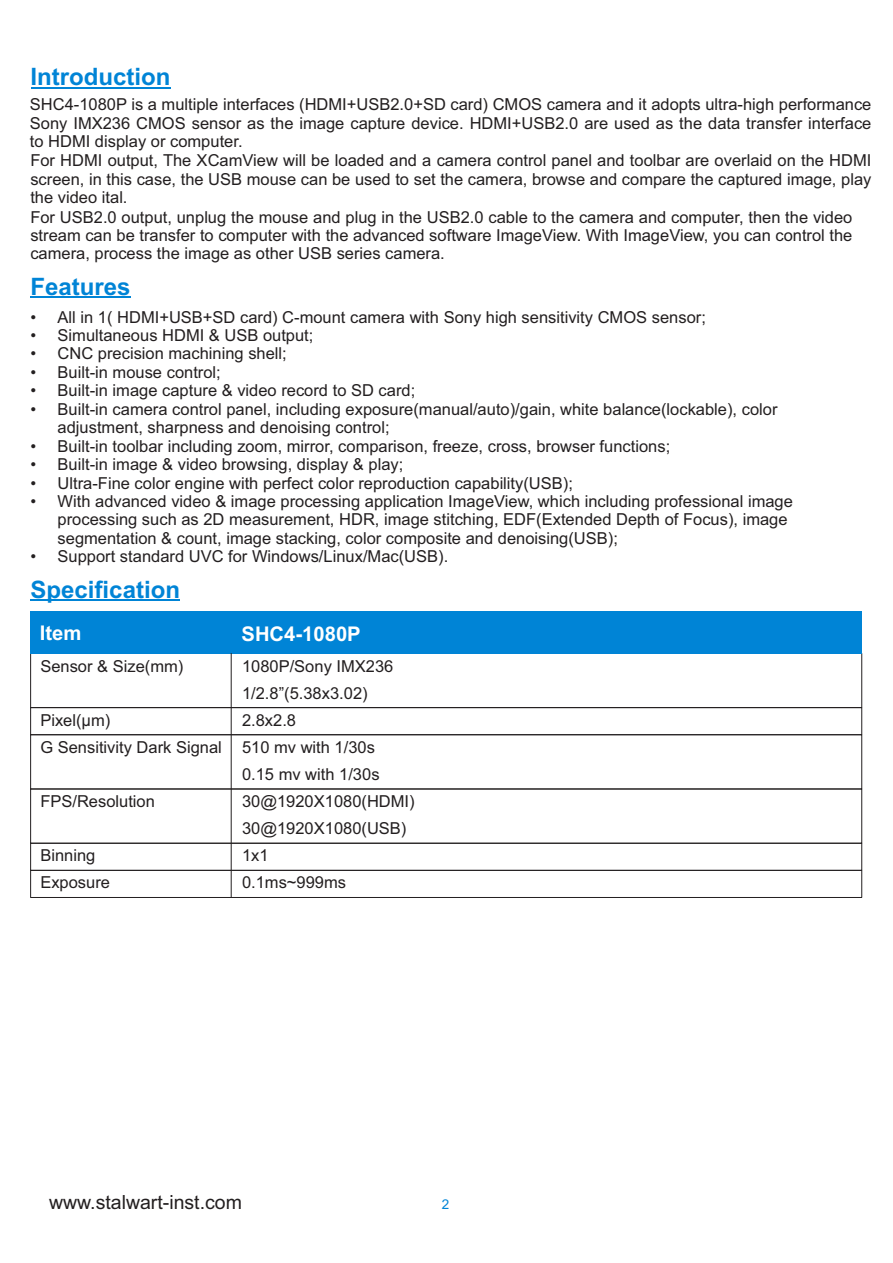
<style>
.page{position:relative;width:893px;height:1263px;background:#fff}
.page>*{position:absolute;margin:0;border:0;box-sizing:border-box;transform-origin:0 0}
.t1{font:700 24px "Arial";color:#0084d6}
.t2{font:700 20.25px "Arial";color:#fff}
.t3{font:19.5px "Arial";color:#231f20}
.t4{font:16.5px/27.2px "Arial";color:#231f20}
.t5{font:13.5px "Arial";color:#0084d6}
</style>
<div class="page">
<hr style="left:31px;top:88px;width:140px;height:1px;background:#0084d6">
<hr style="left:31px;top:297px;width:100px;height:1px;background:#0084d6">
<hr style="left:31px;top:600px;width:149px;height:1px;background:#0084d6">
<div style="left:31px;top:611px;width:831px;height:42px;background:#0084d6"></div>
<hr style="left:231px;top:653px;width:1px;height:244px;background:#231f20">
<div style="left:30px;top:707px;width:832px;height:28px;border:1px solid #231f20"></div>
<div style="left:30px;top:870px;width:832px;height:28px;border:1px solid #231f20"></div>
<div style="left:30px;top:734px;width:832px;height:55px;border:1px solid #231f20"></div>
<div style="left:30px;top:789px;width:832px;height:54px;border:1px solid #231f20"></div>
<div style="left:30px;top:843px;width:832px;height:27px;border:1px solid #231f20"></div>
<h1 class="t1" style="left:31px;top:68px;width:141px">Introduction</h1>
<p class="t4" style="left:30px;top:97px;width:843px;line-height:18.5px;text-align:justify">SHC4-1080P is a multiple interfaces (HDMI+USB2.0+SD card) CMOS camera and it adopts ultra-high performance Sony IMX236 CMOS sensor as the image capture device. HDMI+USB2.0 are used as the data transfer interface to HDMI display or computer.</p>
<p class="t4" style="left:30px;top:152px;width:843px;line-height:18.6px">For HDMI output, The XCamView will be loaded and a camera control panel and toolbar are overlaid on the HDMI screen, in this case, the USB mouse can be used to set the camera, browse and compare the captured image, play the video ital.<br>For USB2.0 output, unplug the mouse and plug in the USB2.0 cable to the camera and computer, then the video stream can be transfer to computer with the advanced software ImageView. With ImageView, you can control the camera, process the image as other USB series camera.</p>
<h1 class="t1" style="left:31px;top:277px;width:102px">Features</h1>
<p class="t4" style="left:31px;top:305px;width:677px">• All in 1( HDMI+USB+SD card) C-mount camera with Sony high sensitivity CMOS sensor;</p>
<p class="t4" style="left:31px;top:323px;width:284px">• Simultaneous HDMI &amp; USB output;</p>
<p class="t4" style="left:31px;top:342px;width:258px">• CNC precision machining shell;</p>
<p class="t4" style="left:31px;top:360px;width:192px">• Built-in mouse control;</p>
<p class="t4" style="left:31px;top:378px;width:386px">• Built-in image capture &amp; video record to SD card;</p>
<p class="t4" style="left:58px;top:401px;width:721px;line-height:18.5px;text-indent:-27px">• Built-in camera control panel, including exposure(manual/auto)/gain, white balance(lockable), color adjustment, sharpness and denoising control;</p>
<p class="t4" style="left:31px;top:434px;width:641px">• Built-in toolbar including zoom, mirror, comparison, freeze, cross, browser functions;</p>
<p class="t4" style="left:31px;top:452px;width:374px">• Built-in image &amp; video browsing, display &amp; play;</p>
<p class="t4" style="left:31px;top:471px;width:544px">• Ultra-Fine color engine with perfect color reproduction capability(USB);</p>
<p class="t4" style="left:58px;top:493px;width:737px;line-height:18.5px;text-indent:-27px">• With advanced video &amp; image processing application ImageView, which including professional image processing such as 2D measurement, HDR, image stitching, EDF(Extended Depth of Focus), image segmentation &amp; count, image stacking, color composite and denoising(USB);</p>
<p class="t4" style="left:31px;top:544px;width:419px">• Support standard UVC for Windows/Linux/Mac(USB).</p>
<h1 class="t1" style="left:31px;top:580px;width:151px">Specification</h1>
<p class="t2" style="left:40px;top:626px;width:43px">Item</p>
<p class="t2" style="left:241px;top:626px;width:121px">SHC4-1080P</p>
<p class="t4" style="left:242px;top:654px;width:174px">1080P/Sony IMX236<br>1/2.8”(5.38x3.02)<br>2.8x2.8<br>510 mv with 1/30s<br>0.15 mv with 1/30s<br>30@1920X1080(HDMI)<br>30@1920X1080(USB)<br>1x1<br>0.1ms~999ms</p>
<p class="t4" style="left:40px;top:654px;width:145px">Sensor &amp; Size(mm)</p>
<p class="t4" style="left:40px;top:708px;width:183px">Pixel(μm)<br>G Sensitivity Dark Signal</p>
<p class="t4" style="left:40px;top:789px;width:116px">FPS/Resolution</p>
<p class="t4" style="left:40px;top:843px;width:71px">Binning<br>Exposure</p>
<p class="t3" style="left:49px;top:1194px;width:194px">www.stalwart-inst.com</p>
<p class="t5" style="left:442px;top:1199px;width:9px">2</p>
</div>
